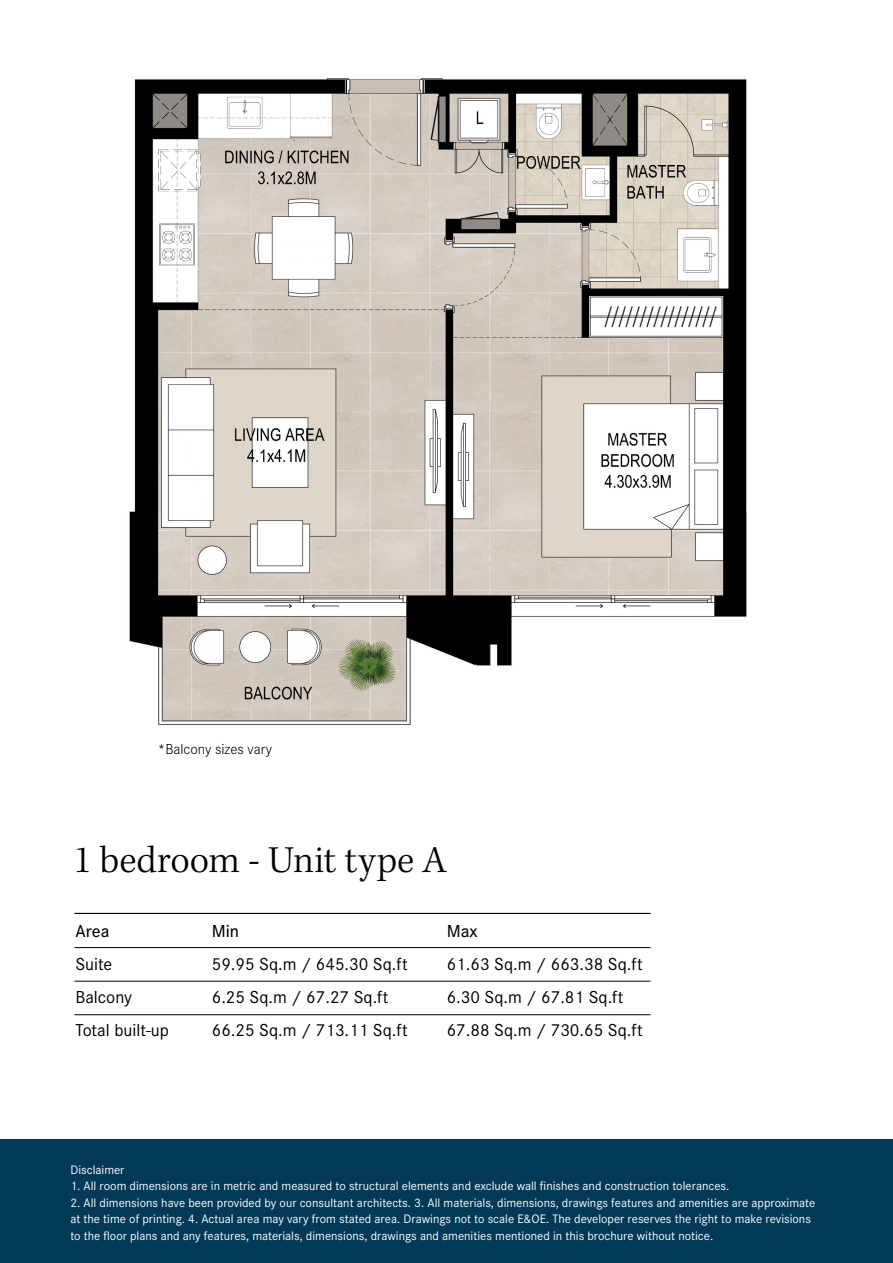
<style>
.page{position:relative;width:893px;height:1263px;background:#fff}
.page>*{position:absolute;margin:0;border:0;box-sizing:border-box;transform-origin:0 0}
.t1{font:300 39px "Kepler Std";color:#000}
.t2{font:18px "Corporate S";color:#000}
.t3{font:500 18px "Corporate S";color:#000}
.t4{font:300 15px "Corporate S";color:#000}
.t5{font:12.75px/16.5px "Corporate S";color:#fff}
</style>
<div class="page">
<div style="left:0;top:1140px;width:893px;height:123px;background:#013956"></div>
<img style="left:129px;top:78px;width:618px;height:647px">
<hr style="left:74px;top:913px;width:577px;height:1px;background:#000">
<hr style="left:74px;top:947px;width:577px;height:1px;background:#000">
<hr style="left:74px;top:981px;width:577px;height:1px;background:#000">
<hr style="left:74px;top:1014px;width:577px;height:1px;background:#000">
<p class="t4" style="left:158px;top:739px;width:116px">*Balcony sizes vary</p>
<p class="t1" style="left:73px;top:838px;width:375px">1 bedroom - Unit type A</p>
<p class="t3" style="left:75px;top:919px;width:35px">Area</p>
<p class="t2" style="left:75px;top:952px;width:38px">Suite</p>
<p class="t2" style="left:75px;top:985px;width:58px">Balcony</p>
<p class="t2" style="left:75px;top:1018px;width:95px">Total built-up</p>
<p class="t3" style="left:212px;top:919px;width:29px">Min</p>
<p class="t2" style="left:212px;top:952px;width:197px">59.95 Sq.m / 645.30 Sq.ft</p>
<p class="t2" style="left:212px;top:985px;width:178px">6.25 Sq.m / 67.27 Sq.ft</p>
<p class="t2" style="left:212px;top:1018px;width:197px">66.25 Sq.m / 713.11 Sq.ft</p>
<p class="t3" style="left:447px;top:919px;width:32px">Max</p>
<p class="t2" style="left:447px;top:952px;width:197px">61.63 Sq.m / 663.38 Sq.ft</p>
<p class="t2" style="left:447px;top:985px;width:178px">6.30 Sq.m / 67.81 Sq.ft</p>
<p class="t2" style="left:447px;top:1018px;width:197px">67.88 Sq.m / 730.65 Sq.ft</p>
<p class="t5" style="left:70px;top:1161px;width:56px">Disclaimer</p>
<p class="t5" style="left:70px;top:1177px;width:661px">1. All room dimensions are in metric and measured to structural elements and exclude wall finishes and construction tolerances.</p>
<p class="t5" style="left:70px;top:1194px;width:746px">2. All dimensions have been provided by our consultant architects. 3. All materials, dimensions, drawings features and amenities are approximate at the time of printing. 4. Actual area may vary from stated area. Drawings not to scale E&amp;OE. The developer reserves the right to make revisions to the floor plans and any features, materials, dimensions, drawings and amenities mentioned in this brochure without notice.</p>
</div>
